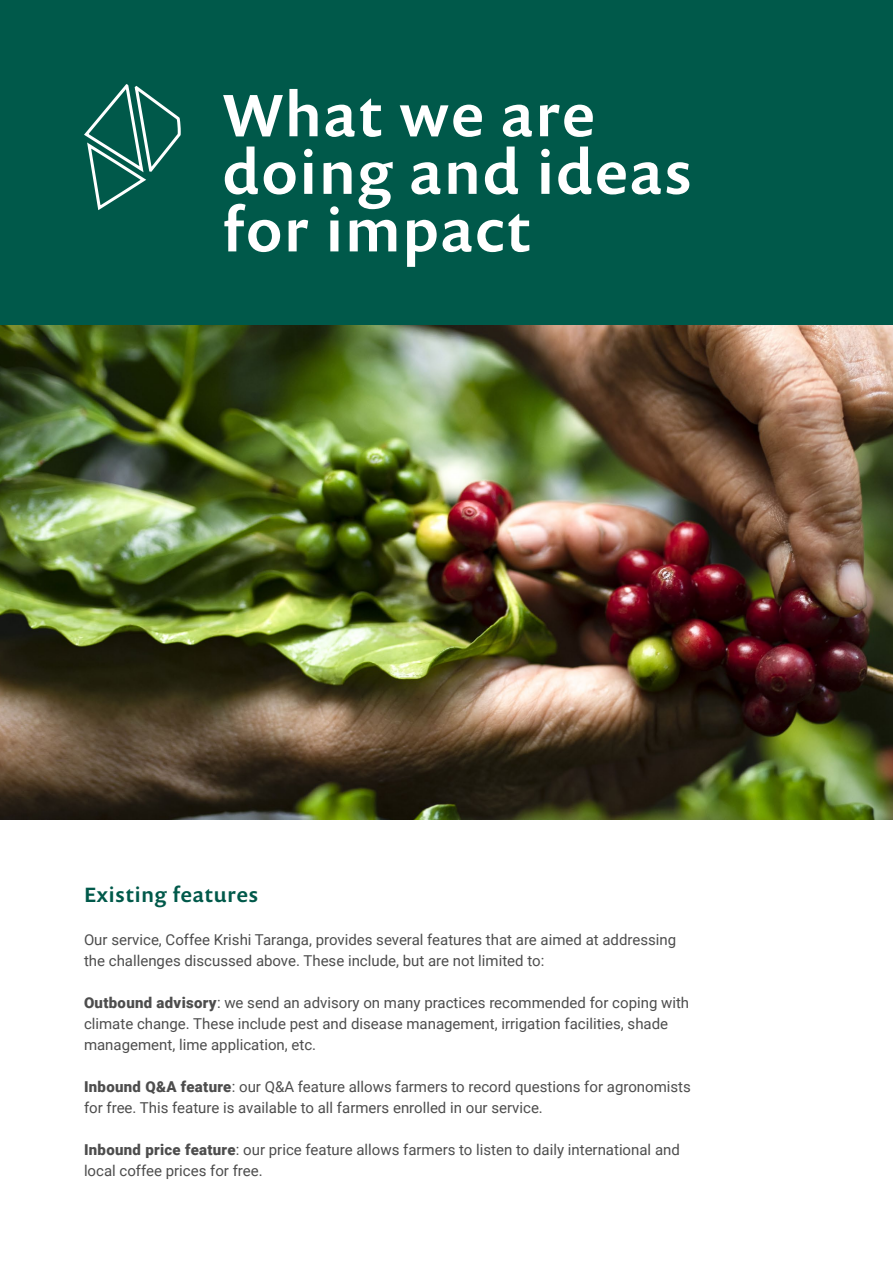
<style>
.page{position:relative;width:893px;height:1263px;background:#fff}
.page>*{position:absolute;margin:0;border:0;box-sizing:border-box;transform-origin:0 0}
.t1{font:500 60.6px/57.6px "Prenton RP Pro";letter-spacing:.04em;color:#fff}
.t2{font:500 21px "Prenton RP Pro";letter-spacing:.04em;color:#00594a}
.t3{font:15px/21px "Roboto";color:#4d4d4d}
.s1{font-weight:900}
</style>
<div class="page">
<img style="left:0;top:324px;width:893px;height:495px">
<div style="left:0;top:0;width:893px;height:324px;background:#00594a"></div>
<svg style="left:84px;top:84px;width:97px;height:126px"></svg>
<h1 class="t1" style="left:223px;top:85px;width:470px">What we are doing and ideas for impact</h1>
<h2 class="t2" style="left:84px;top:881px;width:176px">Existing features</h2>
<p class="t3" style="left:84px;top:929px;width:594px">Our service, Coffee Krishi Taranga, provides several features that are aimed at addressing the challenges discussed above. These include, but are not limited to:</p>
<p class="t3" style="left:84px;top:992px;width:607px"><span class="s1">Outbound advisory</span>: we send an advisory on many practices recommended for coping with climate change. These include pest and disease management, irrigation facilities, shade management, lime application, etc.</p>
<p class="t3" style="left:84px;top:1076px;width:608px"><span class="s1">Inbound Q&amp;A feature</span>: our Q&amp;A feature allows farmers to record questions for agronomists for free. This feature is available to all farmers enrolled in our service.</p>
<p class="t3" style="left:84px;top:1139px;width:597px"><span class="s1">Inbound price feature</span>: our price feature allows farmers to listen to daily international and local coffee prices for free.</p>
</div>
